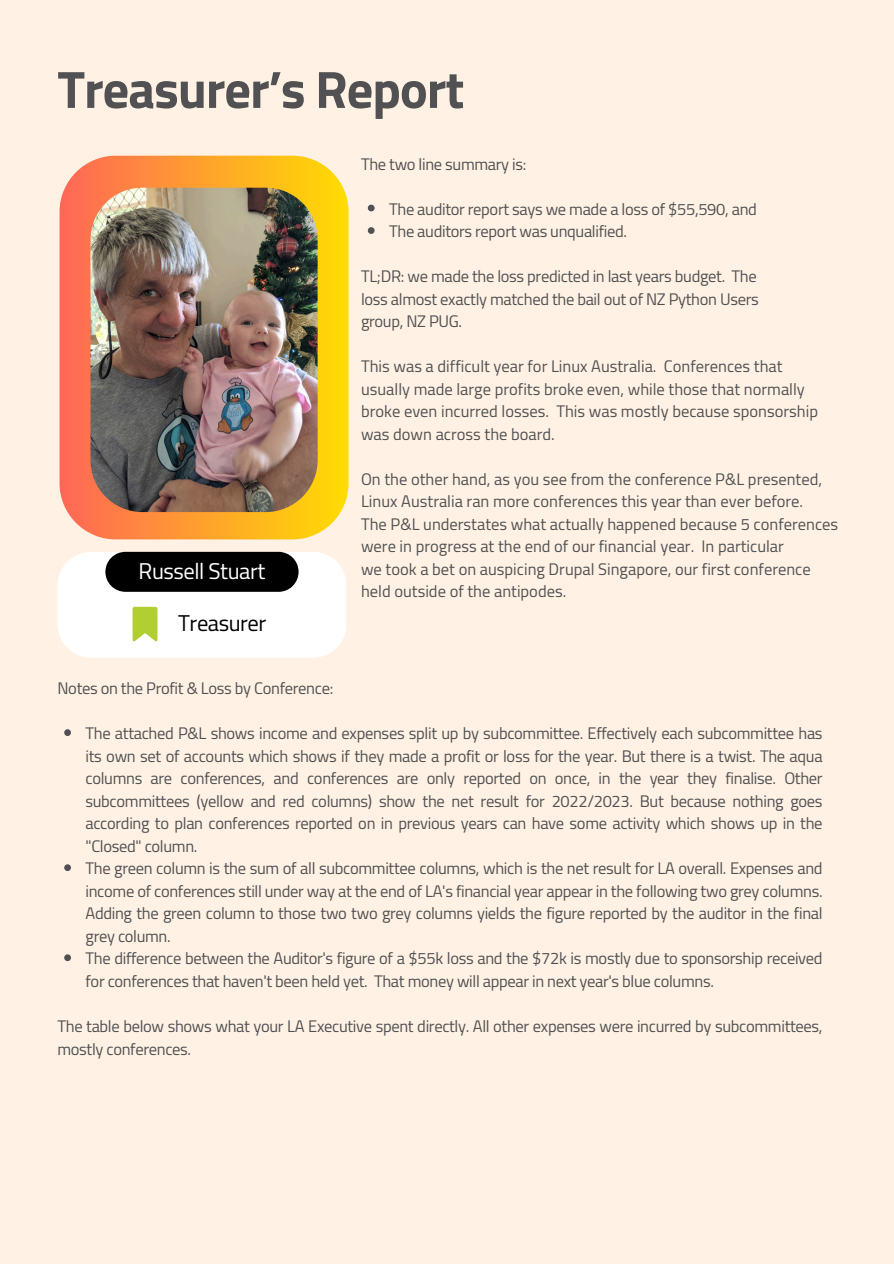
<style>
.page{position:relative;width:894px;height:1264px;background:#fff}
.page>*{position:absolute;margin:0;border:0;box-sizing:border-box;transform-origin:0 0}
.t1{font:700 52.5px "Cairo";letter-spacing:-.02em;color:#515153}
.t2{font:22.5px "Cairo";letter-spacing:-.02em;color:#fff}
.t3{font:22.5px "Cairo";letter-spacing:-.02em;color:#000}
.t4{font:16.5px/22.5px "Cairo";letter-spacing:-.02em;color:#515153;text-align:justify}
.t5{font:16.5px "Cairo";color:#515153}
</style>
<div class="page">
<div style="left:0;top:0;width:893px;height:1263px;background:#fff2e4"></div>
<svg style="left:64px;top:729px;width:7px;height:7px"></svg>
<svg style="left:64px;top:864px;width:7px;height:7px"></svg>
<svg style="left:64px;top:954px;width:7px;height:7px"></svg>
<div style="left:59px;top:156px;width:289px;height:383px;background:linear-gradient(to right,#ff6657,#fddb02);border-radius:56px"></div>
<img style="left:90px;top:188px;width:227px;height:324px;border-radius:52px">
<svg style="left:57px;top:552px;width:289px;height:105px;background:#bfbfbb"></svg>
<svg style="left:368px;top:205px;width:6px;height:6px"></svg>
<svg style="left:368px;top:227px;width:6px;height:7px"></svg>
<p class="t1" style="left:57px;top:59px;width:408px">Treasurer’s Report</p>
<p class="t4" style="left:361px;top:153px;width:167px">The two line summary is:</p>
<p class="t4" style="left:389px;top:198px;width:369px">The auditor report says we made a loss of $55,590, and</p>
<p class="t4" style="left:389px;top:220px;width:239px">The auditors report was unqualified.</p>
<p class="t4" style="left:361px;top:265px;width:397px">TL;DR: we made the loss predicted in last years budget. The</p>
<p class="t4" style="left:361px;top:288px;width:399px">loss almost exactly matched the bail out of NZ Python Users</p>
<p class="t4" style="left:361px;top:310px;width:103px">group, NZ PUG.</p>
<p class="t5" style="left:361px;top:357px;width:423px">This was a difficult year for Linux Australia. Conferences that</p>
<p class="t5" style="left:361px;top:379px;width:445px">usually made large profits broke even, while those that normally</p>
<p class="t5" style="left:361px;top:402px;width:458px">broke even incurred losses. This was mostly because sponsorship</p>
<p class="t5" style="left:361px;top:424px;width:195px">was down across the board.</p>
<p class="t5" style="left:361px;top:469px;width:462px">On the other hand, as you see from the conference P&amp;L presented,</p>
<p class="t5" style="left:361px;top:492px;width:443px">Linux Australia ran more conferences this year than ever before.</p>
<p class="t5" style="left:361px;top:514px;width:478px">The P&amp;L understates what actually happened because 5 conferences</p>
<p class="t5" style="left:361px;top:537px;width:424px">were in progress at the end of our financial year. In particular</p>
<p class="t5" style="left:361px;top:559px;width:451px">we took a bet on auspicing Drupal Singapore, our first conference</p>
<p class="t5" style="left:361px;top:582px;width:207px">held outside of the antipodes.</p>
<p class="t2" style="left:139px;top:557px;width:128px">Russell Stuart</p>
<p class="t3" style="left:178px;top:610px;width:89px">Treasurer</p>
<h1 class="t4" style="left:57px;top:677px;width:277px">Notes on the Profit &amp; Loss by Conference:</h1>
<p class="t4" style="left:85px;top:722px;width:738px">The attached P&amp;L shows income and expenses split up by subcommittee. Effectively each subcommittee has its own set of accounts which shows if they made a profit or loss for the year. But there is a twist. The aqua columns are conferences, and conferences are only reported on once, in the year they finalise. Other subcommittees (yellow and red columns) show the net result for 2022/2023. But because nothing goes according to plan conferences reported on in previous years can have some activity which shows up in the "Closed" column.</p>
<h2 class="t4" style="left:85px;top:857px;width:738px">The green column is the sum of all subcommittee columns, which is the net result for LA overall. Expenses and income of conferences still under way at the end of LA's financial year appear in the following two grey columns.<br>Adding the green column to those two two grey columns yields the figure reported by the auditor in the final grey column.</h2>
<p class="t4" style="left:85px;top:947px;width:738px">The difference between the Auditor's figure of a $55k loss and the $72k is mostly due to sponsorship received for conferences that haven't been held yet. That money will appear in next year's blue columns.</p>
<h2 class="t4" style="left:57px;top:1015px;width:766px">The table below shows what your LA Executive spent directly. All other expenses were incurred by subcommittees, mostly conferences.</h2>
</div>
